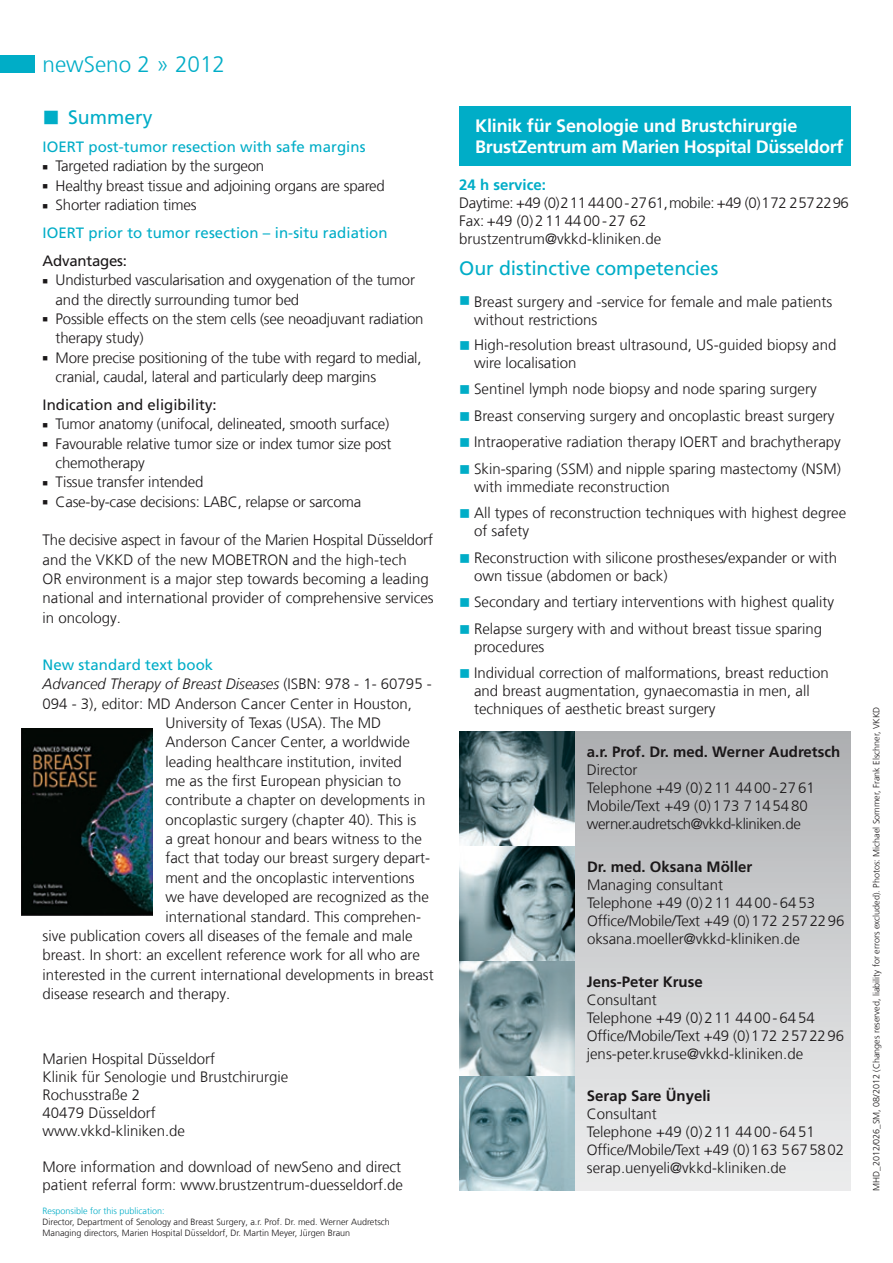
<style>
.page{position:relative;width:893px;height:1263px;background:#fff}
.page>*{position:absolute;margin:0;border:0;box-sizing:border-box;transform-origin:0 0}
.t1{font:300 22.5px "Frutiger LT Com";color:#00adc7}
.t2{font:19.5px "Frutiger LT Com";letter-spacing:-.005em;color:#00adc7}
.t3{font:700 18px/21px "Frutiger LT Com";letter-spacing:-.02em;color:#fff}
.t4{font:300 15px/18px "Frutiger LT Com";color:#1b1819}
.t5{font:15px/27.9px "Frutiger LT Com";letter-spacing:.005em;color:#00adc7}
.t6{font:700 15px "Frutiger LT Com";color:#1b1819}
.t7{font:italic 300 15px "Frutiger LT Com";color:#1b1819}
.t8{font:15px "Frutiger LT Com";color:#1b1819}
.t9{font:700 15px "Frutiger LT Com";color:#00adc7}
.t10{font:300 9px/10.8px "Frutiger LT Com";color:#1b1819}
.t11{font:300 9px "Frutiger LT Com";color:#00adc7}
.s1{color:#1b1819}
.s2{font-weight:300;color:#1b1819}
.s3{font-style:normal}
.s4{color:#00adc7}
</style>
<div class="page">
<div style="left:459px;top:106px;width:391px;height:60px;background:#00adc7"></div>
<div style="left:566px;top:731px;width:284px;height:460px;background:linear-gradient(to bottom,#aeb0b2,#eeeff0)"></div>
<img style="left:459px;top:731px;width:115px;height:460px">
<img style="left:21px;top:728px;width:132px;height:187px">
<div style="left:0;top:55px;width:34px;height:17px;background:#00adc7"></div>
<h1 class="t1" style="left:43px;top:51px;width:184px">newSeno 2 » 2012</h1>
<h2 class="t2" style="left:43px;top:106px;width:112px">■ Summery</h2>
<p class="t5" style="left:43px;top:133px;width:325px">IOERT post-tumor resection with safe margins</p>
<p class="t4" style="left:43px;top:157px;width:223px">■ Targeted radiation by the surgeon</p>
<p class="t4" style="left:43px;top:177px;width:344px">■ Healthy breast tissue and adjoining organs are spared</p>
<p class="t5" style="left:43px;top:191px;width:347px"><span class="s1">■</span> <span class="s2">Shorter radiation times<br></span>IOERT prior to tumor resection – in-situ radiation</p>
<p class="t8" style="left:43px;top:252px;width:86px">Advantages:</p>
<p class="t4" style="left:56px;top:270px;width:361px;line-height:19.4px;text-indent:-13px">■ Undisturbed vascularisation and oxygenation of the tumor and the directly surrounding tumor bed</p>
<p class="t4" style="left:56px;top:309px;width:369px;line-height:19.4px;text-indent:-13px">■ Possible effects on the stem cells (see neoadjuvant radiation therapy study)</p>
<p class="t4" style="left:56px;top:348px;width:367px;line-height:19.4px;text-indent:-13px">■ More precise positioning of the tube with regard to medial, cranial, caudal, lateral and particularly deep margins</p>
<p class="t8" style="left:43px;top:396px;width:176px">Indication and eligibility:</p>
<p class="t4" style="left:43px;top:415px;width:348px">■ Tumor anatomy (unifocal, delineated, smooth surface)</p>
<p class="t4" style="left:56px;top:434px;width:337px;line-height:19.4px;text-indent:-13px">■ Favourable relative tumor size or index tumor size post chemotherapy</p>
<p class="t4" style="left:43px;top:473px;width:162px">■ Tissue transfer intended</p>
<p class="t4" style="left:43px;top:492px;width:320px">■ Case-by-case decisions: LABC, relapse or sarcoma</p>
<p class="t4" style="left:43px;top:530px;width:393px;line-height:19.4px">The decisive aspect in favour of the Marien Hospital Düsseldorf and the VKKD of the new MOBETRON and the high-tech<br>OR environment is a major step towards becoming a leading national and international provider of comprehensive services in oncology.</p>
<p class="t5" style="left:43px;top:651px;width:172px">New standard text book</p>
<p class="t7" style="left:43px;top:675px;width:391px">Advanced Therapy of Breast Diseases <span class="s3">(ISBN: 978 - 1- 60795 -</span></p>
<p class="t4" style="left:43px;top:694px;width:371px">094 - 3), editor: MD Anderson Cancer Center in Houston,</p>
<p class="t4" style="left:165px;top:714px;width:217px">University of Texas (USA). The MD</p>
<p class="t4" style="left:165px;top:733px;width:246px">Anderson Cancer Center, a worldwide</p>
<p class="t4" style="left:165px;top:753px;width:238px">leading healthcare institution, invited</p>
<p class="t4" style="left:165px;top:772px;width:237px">me as the first European physician to</p>
<p class="t4" style="left:165px;top:791px;width:262px">contribute a chapter on developments in</p>
<p class="t4" style="left:165px;top:811px;width:252px">oncoplastic surgery (chapter 40). This is</p>
<p class="t4" style="left:165px;top:830px;width:258px">a great honour and bears witness to the</p>
<p class="t4" style="left:165px;top:849px;width:266px">fact that today our breast surgery depart-</p>
<p class="t4" style="left:165px;top:869px;width:251px">ment and the oncoplastic interventions</p>
<p class="t4" style="left:165px;top:888px;width:265px">we have developed are recognized as the</p>
<p class="t4" style="left:165px;top:907px;width:257px">international standard. This comprehen-</p>
<p class="t4" style="left:43px;top:927px;width:372px">sive publication covers all diseases of the female and male</p>
<p class="t4" style="left:43px;top:946px;width:379px">breast. In short: an excellent reference work for all who are</p>
<p class="t4" style="left:43px;top:965px;width:393px">interested in the current international developments in breast</p>
<p class="t4" style="left:43px;top:985px;width:189px">disease research and therapy.</p>
<p class="t4" style="left:43px;top:1050px;width:247px">Marien Hospital Düsseldorf<br>Klinik für Senologie und Brustchirurgie<br>Rochusstraße 2<br>40479 Düsseldorf www.vkkd-kliniken.de</p>
<p class="t4" style="left:43px;top:1158px;width:362px">More information and download of newSeno and direct patient referral form: www.brustzentrum-duesseldorf.de</p>
<p class="t11" style="left:43px;top:1206px;width:124px">Responsible for this publication:</p>
<p class="t10" style="left:43px;top:1217px;width:349px">Director, Department of Senology and Breast Surgery, a.r. Prof. Dr. med. Werner Audretsch<br>Managing directors, Marien Hospital Düsseldorf, Dr. Martin Meyer, Jürgen Braun</p>
<p class="t3" style="left:475px;top:115px;width:370px">Klinik für Senologie und Brustchirurgie<br>BrustZentrum am Marien Hospital Düsseldorf</p>
<p class="t9" style="left:459px;top:176px;width:88px">24 h service:</p>
<p class="t4" style="left:459px;top:194px;width:391px">Daytime: +49 (0)211 4400-2761, mobile: +49 (0)172 2572296<br>Fax: +49 (0)211 4400-27 62 brustzentrum@vkkd-kliniken.de</p>
<h2 class="t2" style="left:459px;top:256px;width:261px">Our distinctive competencies</h2>
<p class="t4" style="left:474px;top:293px;width:360px;text-indent:-15px"><span class="s4">■</span> Breast surgery and -service for female and male patients without restrictions</p>
<p class="t4" style="left:474px;top:336px;width:364px;text-indent:-15px"><span class="s4">■</span> High-resolution breast ultrasound, US-guided biopsy and wire localisation</p>
<p class="t4" style="left:459px;top:380px;width:359px"><span class="s4">■</span> Sentinel lymph node biopsy and node sparing surgery</p>
<p class="t4" style="left:459px;top:407px;width:377px"><span class="s4">■</span> Breast conserving surgery and oncoplastic breast surgery</p>
<p class="t4" style="left:459px;top:433px;width:383px"><span class="s4">■</span> Intraoperative radiation therapy IOERT and brachytherapy</p>
<p class="t4" style="left:474px;top:460px;width:368px;text-indent:-15px"><span class="s4">■</span> Skin-sparing (SSM) and nipple sparing mastectomy (NSM) with immediate reconstruction</p>
<p class="t4" style="left:474px;top:504px;width:374px;text-indent:-15px"><span class="s4">■</span> All types of reconstruction techniques with highest degree of safety</p>
<p class="t4" style="left:474px;top:549px;width:365px;text-indent:-15px"><span class="s4">■</span> Reconstruction with silicone prostheses/expander or with own tissue (abdomen or back)</p>
<p class="t4" style="left:459px;top:593px;width:376px"><span class="s4">■</span> Secondary and tertiary interventions with highest quality</p>
<p class="t4" style="left:474px;top:620px;width:350px;text-indent:-15px"><span class="s4">■</span> Relapse surgery with and without breast tissue sparing procedures</p>
<p class="t4" style="left:474px;top:664px;width:356px;text-indent:-15px"><span class="s4">■</span> Individual correction of malformations, breast reduction and breast augmentation, gynaecomastia in men, all techniques of aesthetic breast surgery</p>
<p class="t6" style="left:587px;top:743px;width:255px">a.r. Prof. Dr. med. Werner Audretsch</p>
<p class="t4" style="left:587px;top:761px;width:229px">Director<br>Telephone +49 (0)211 4400-2761<br>Mobile/Text +49 (0)173 7145480 werner.audretsch@vkkd-kliniken.de</p>
<p class="t6" style="left:587px;top:857px;width:167px">Dr. med. Oksana Möller</p>
<p class="t4" style="left:587px;top:875px;width:259px">Managing consultant<br>Telephone +49 (0)211 4400-6453<br>Office/Mobile/Text +49 (0)172 2572296 oksana.moeller@vkkd-kliniken.de</p>
<p class="t6" style="left:587px;top:973px;width:117px">Jens-Peter Kruse</p>
<p class="t4" style="left:587px;top:990px;width:259px">Consultant<br>Telephone +49 (0)211 4400-6454<br>Office/Mobile/Text +49 (0)172 2572296 jens-peter.kruse@vkkd-kliniken.de</p>
<p class="t6" style="left:587px;top:1087px;width:125px">Serap Sare Ünyeli</p>
<p class="t4" style="left:587px;top:1105px;width:259px">Consultant<br>Telephone +49 (0)211 4400-6451<br>Office/Mobile/Text +49 (0)163 5675802 serap.uenyeli@vkkd-kliniken.de</p>
<p class="t10" style="left:871px;top:1191px;width:486px;rotate:-90deg">MHD_2012/026_SM, 08/2012 (Changes reserved, liability for errors excluded). Photos: Michael Sommer, Frank Elschner, VKKD</p>
</div>
